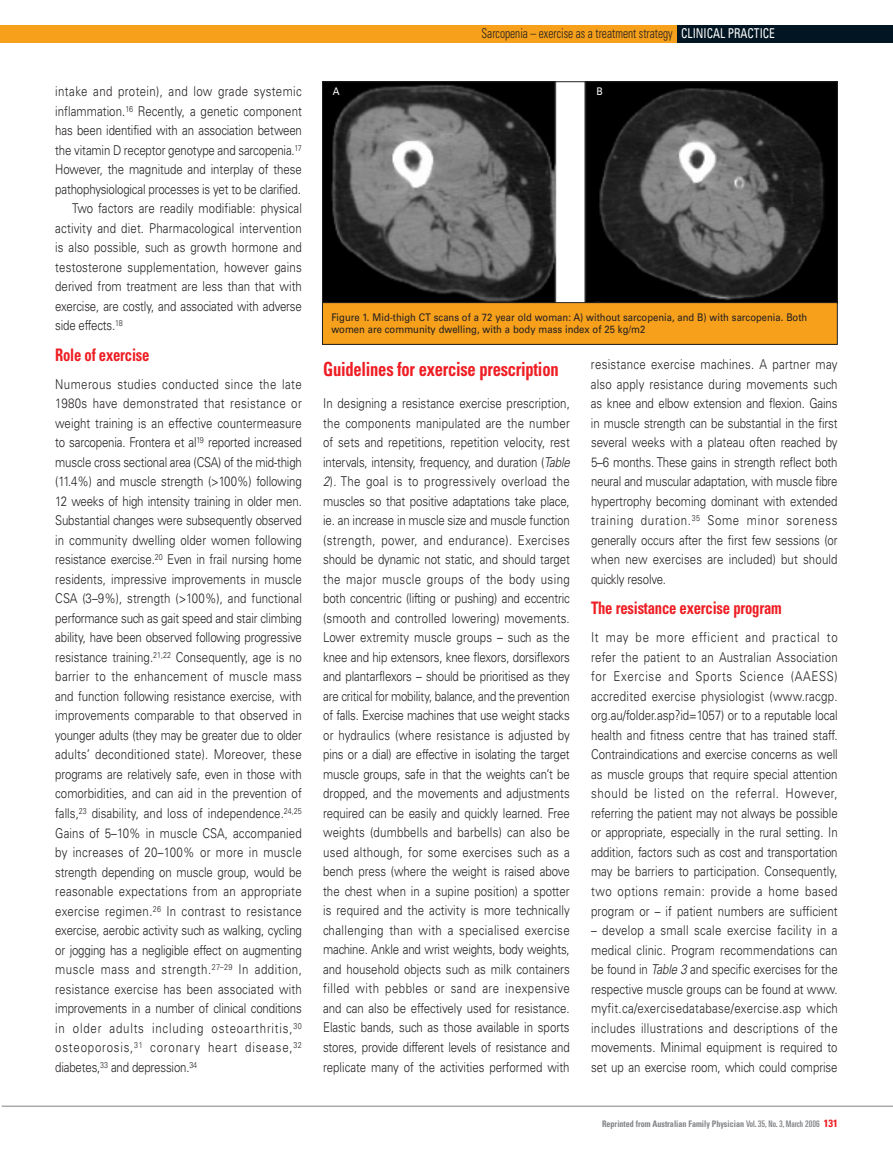
<style>
.page{position:relative;width:893px;height:1170px;background:#fff}
.page>*{position:absolute;margin:0;border:0;box-sizing:border-box;transform-origin:0 0}
.t1{font:700 condensed 19.5px "Univers LT";letter-spacing:-.015em;color:#ee1d23;scale:.85 1}
.t2{font:700 condensed 17.25px "Univers LT";letter-spacing:-.015em;color:#ee1d23;scale:.85 1}
.t3{font:300 13.5px/19.5px "Univers LT";color:#231f20;text-align:justify;scale:.85 1}
.t4{font:300 condensed 13.5px "Univers LT";color:#231f20;scale:.85 1}
.t5{font:300 13.5px "Univers LT";letter-spacing:.03em;color:#231f20;scale:.85 1}
.t6{font:10.5px/12px "Univers LT";color:#231f20;scale:.9 1}
.t7{font:10.5px "Univers LT";color:#fff;scale:.9 1}
.t8{font:700 condensed 9px "Univers LT";color:#808285;scale:.9 1}
.s1{font-weight:400;color:#fff}
.s2{font-style:italic}
.s3{font-weight:400;font-stretch:ultra-condensed}
.s4{font-size:10.5px;color:#ee1d23}
</style>
<div class="page">
<hr style="left:0;top:0;width:1px;height:43px;background:#f6a01b">
<div style="left:0;top:26px;width:677px;height:17px;background:#f6a01b"></div>
<div style="left:677px;top:26px;width:216px;height:17px;background:#011622"></div>
<hr style="left:2px;top:1105px;width:891px;height:1px;background:#808285">
<img style="left:324px;top:83px;width:512px;height:219px">
<div style="left:322px;top:302px;width:515px;height:42px;background:#f6a01b"></div>
<div style="left:322px;top:302px;width:516px;height:43px;border:1px solid #231f20"></div>
<p class="t5" style="left:55px;top:83px;width:292px">intake and protein), and low grade systemic</p>
<p class="t3" style="left:55px;top:101px;width:292px">inflammation.<sup>16</sup> Recently, a genetic component</p>
<p class="t3" style="left:55px;top:121px;width:292px">has been identified with an association between</p>
<p class="t3" style="left:55px;top:140px;width:292px">the vitamin D receptor genotype and sarcopenia.<sup>17</sup></p>
<p class="t3" style="left:55px;top:160px;width:292px">However, the magnitude and interplay of these</p>
<p class="t3" style="left:55px;top:179px;width:290px">pathophysiological processes is yet to be clarified.</p>
<p class="t3" style="left:72px;top:198px;width:272px">Two factors are readily modifiable: physical</p>
<p class="t3" style="left:55px;top:218px;width:292px">activity and diet. Pharmacological intervention</p>
<p class="t3" style="left:55px;top:237px;width:292px">is also possible, such as growth hormone and</p>
<p class="t3" style="left:55px;top:257px;width:292px">testosterone supplementation, however gains</p>
<p class="t3" style="left:55px;top:276px;width:292px">derived from treatment are less than that with</p>
<p class="t3" style="left:55px;top:296px;width:292px">exercise, are costly, and associated with adverse</p>
<p class="t3" style="left:55px;top:315px;width:81px">side effects.<sup>18</sup></p>
<p class="t2" style="left:55px;top:344px;width:112px">Role of exercise</p>
<p class="t3" style="left:55px;top:374px;width:292px">Numerous studies conducted since the late 1980s have demonstrated that resistance or weight training is an effective countermeasure to sarcopenia. Frontera et al<sup>19</sup> reported increased muscle cross sectional area (CSA) of the mid-thigh (11.4%) and muscle strength (&gt;100%) following 12 weeks of high intensity training in older men.<br>Substantial changes were subsequently observed in community dwelling older women following resistance exercise.<sup>20</sup> Even in frail nursing home residents, impressive improvements in muscle CSA (3–9%), strength (&gt;100%), and functional performance such as gait speed and stair climbing ability, have been observed following progressive resistance training.<sup>21,22</sup> Consequently, age is no barrier to the enhancement of muscle mass and function following resistance exercise, with improvements comparable to that observed in younger adults (they may be greater due to older adults’ deconditioned state). Moreover, these programs are relatively safe, even in those with comorbidities, and can aid in the prevention of falls,<sup>23</sup> disability, and loss of independence.<sup>24,25<br></sup>Gains of 5–10% in muscle CSA, accompanied by increases of 20–100% or more in muscle strength depending on muscle group, would be reasonable expectations from an appropriate exercise regimen.<sup>26</sup> In contrast to resistance exercise, aerobic activity such as walking, cycling or jogging has a negligible effect on augmenting muscle mass and strength.<sup>27–29</sup> In addition, resistance exercise has been associated with improvements in a number of clinical conditions in older adults including osteoarthritis,<sup>30 </sup>osteoporosis,<sup>31</sup> coronary heart disease,<sup>32 </sup>diabetes,<sup>33</sup> and depression.<sup>34</sup></p>
<p class="t4" style="left:481px;top:25px;width:347px">Sarcopenia – exercise as a treatment strategy <span class="s1">CLINICAL PRACTICE</span></p>
<p class="t7" style="left:333px;top:85px;width:9px">A</p>
<p class="t7" style="left:597px;top:85px;width:9px">B</p>
<p class="t6" style="left:331px;top:312px;width:530px">Figure 1. Mid-thigh CT scans of a 72 year old woman: A) without sarcopenia, and B) with sarcopenia. Both women are community dwelling, with a body mass index of 25 kg/m2</p>
<h1 class="t1" style="left:323px;top:357px;width:279px">Guidelines for exercise prescription</h1>
<p class="t3" style="left:323px;top:394px;width:292px">In designing a resistance exercise prescription, the components manipulated are the number of sets and repetitions, repetition velocity, rest intervals, intensity, frequency, and duration (<span class="s2">Table 2</span>). The goal is to progressively overload the muscles so that positive adaptations take place, ie. an increase in muscle size and muscle function (strength, power, and endurance). Exercises should be dynamic not static, and should target the major muscle groups of the body using both concentric (lifting or pushing) and eccentric (smooth and controlled lowering) movements.<br>Lower extremity muscle groups – such as the knee and hip extensors, knee flexors, dorsiflexors and plantarflexors – should be prioritised as they are critical for mobility, balance, and the prevention of falls. Exercise machines that use weight stacks or hydraulics (where resistance is adjusted by pins or a dial) are effective in isolating the target muscle groups, safe in that the weights can’t be dropped, and the movements and adjustments required can be easily and quickly learned. Free weights (dumbbells and barbells) can also be used although, for some exercises such as a bench press (where the weight is raised above the chest when in a supine position) a spotter is required and the activity is more technically challenging than with a specialised exercise machine. Ankle and wrist weights, body weights, and household objects such as milk containers filled with pebbles or sand are inexpensive and can also be effectively used for resistance.<br>Elastic bands, such as those available in sports stores, provide different levels of resistance and replicate many of the activities performed with</p>
<p class="t3" style="left:591px;top:354px;width:292px">resistance exercise machines. A partner may also apply resistance during movements such as knee and elbow extension and flexion. Gains in muscle strength can be substantial in the first several weeks with a plateau often reached by 5–6 months. These gains in strength reflect both neural and muscular adaptation, with muscle fibre hypertrophy becoming dominant with extended training duration.<sup>35</sup> Some minor soreness generally occurs after the first few sessions (or when new exercises are included) but should quickly resolve.</p>
<p class="t2" style="left:591px;top:597px;width:226px">The resistance exercise program</p>
<p class="t3" style="left:591px;top:628px;width:292px">It may be more efficient and practical to refer the patient to an Australian Association for Exercise and Sports Science (AAESS) accredited exercise physiologist (www.racgp. org.au/folder.asp?id=1057) or to a reputable local health and fitness centre that has trained staff.<br>Contraindications and exercise concerns as well as muscle groups that require special attention should be listed on the referral. However, referring the patient may not always be possible or appropriate, especially in the rural setting. In addition, factors such as cost and transportation may be barriers to participation. Consequently, two options remain: provide a home based program or – if patient numbers are sufficient</p>
<p class="t3" style="left:591px;top:920px;width:292px">– develop a small scale exercise facility in a medical clinic. Program recommendations can be found in <span class="s2">Table 3</span> and specific exercises for the respective muscle groups can be found at www. myfit.ca/exercisedatabase/exercise.asp which includes illustrations and descriptions of the movements. Minimal equipment is required to set up an exercise room, which could comprise</p>
<p class="t8" style="left:602px;top:1118px;width:263px">Reprinted from Australian Family Physician <span class="s3">Vol. 35, No. 3, March 2006</span> <span class="s4">131</span></p>
</div>
